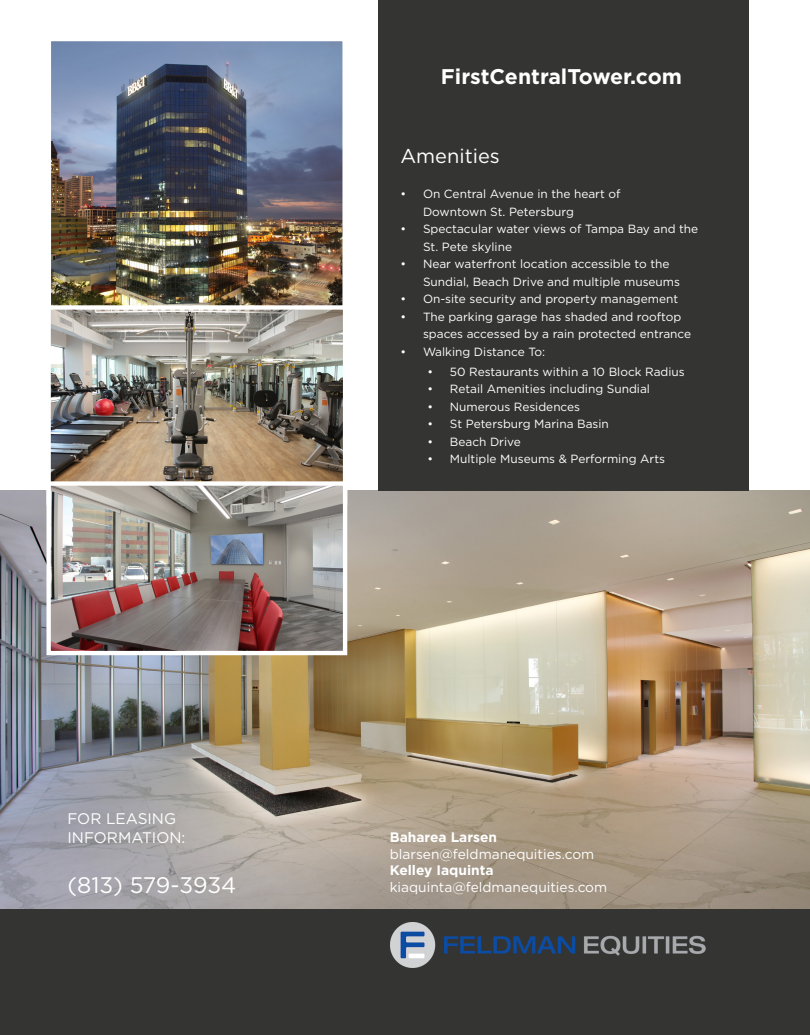
<style>
.page{position:relative;width:810px;height:1035px;background:#fff}
.page>*{position:absolute;margin:0;border:0;box-sizing:border-box;transform-origin:0 0}
.t1{font:22.5px "Gotham";letter-spacing:-.005em;color:#fff}
.t2{font:700 21.25px "Gotham";color:#fff}
.t3{font:20px "Gotham";color:#fff}
.t4{font:15.38px "Gotham";color:#fff}
.t5{font:13.75px "Gotham";color:#fff}
.t6{font:700 13.75px "Gotham";color:#fff}
.t7{font:11.88px/17.5px "Gotham";color:#fff}
</style>
<div class="page">
<div style="left:0;top:908px;width:810px;height:127px;background:#343433"></div>
<img style="left:0;top:491px;width:810px;height:417px">
<div style="left:378px;top:0;width:371px;height:491px;background:#343433"></div>
<img style="left:52px;top:42px;width:290px;height:263px">
<div style="left:45px;top:35px;width:304px;height:318px;border:6px solid #fff"></div>
<img style="left:51px;top:310px;width:291px;height:171px">
<div style="left:46px;top:305px;width:301px;height:201px;border:4px solid #fff"></div>
<img style="left:391px;top:922px;width:315px;height:46px">
<img style="left:51px;top:486px;width:291px;height:164px">
<div style="left:46px;top:481px;width:301px;height:174px;border:4px solid #fff"></div>
<p class="t4" style="left:68px;top:809px;width:110px">FOR LEASING</p>
<p class="t4" style="left:68px;top:828px;width:120px">INFORMATION:</p>
<p class="t1" style="left:68px;top:871px;width:170px">(813) 579-3934</p>
<p class="t2" style="left:441px;top:62px;width:243px">FirstCentralTower.com</p>
<p class="t3" style="left:400px;top:143px;width:101px">Amenities</p>
<p class="t7" style="left:423px;top:185px;width:199px;text-indent:-22px">• On Central Avenue in the heart of<br>Downtown St. Petersburg</p>
<p class="t7" style="left:423px;top:220px;width:277px;text-indent:-22px">• Spectacular water views of Tampa Bay and the<br>St. Pete skyline</p>
<p class="t7" style="left:423px;top:255px;width:259px;text-indent:-22px">• Near waterfront location accessible to the<br>Sundial, Beach Drive and multiple museums</p>
<p class="t7" style="left:400px;top:290px;width:279px">• On-site security and property management</p>
<p class="t7" style="left:423px;top:307px;width:270px;text-indent:-22px">• The parking garage has shaded and rooftop spaces accessed by a rain protected entrance</p>
<p class="t7" style="left:400px;top:342px;width:146px">• Walking Distance To:</p>
<p class="t7" style="left:427px;top:362px;width:259px">• 50 Restaurants within a 10 Block Radius</p>
<p class="t7" style="left:427px;top:380px;width:224px">• Retail Amenities including Sundial</p>
<p class="t7" style="left:427px;top:397px;width:154px">• Numerous Residences</p>
<p class="t7" style="left:427px;top:415px;width:183px">• St Petersburg Marina Basin</p>
<p class="t7" style="left:427px;top:432px;width:95px">• Beach Drive</p>
<p class="t7" style="left:427px;top:450px;width:239px">• Multiple Museums &amp; Performing Arts</p>
<p class="t6" style="left:390px;top:828px;width:109px">Baharea Larsen</p>
<p class="t5" style="left:390px;top:845px;width:206px">blarsen@feldmanequities.com</p>
<p class="t6" style="left:390px;top:861px;width:105px">Kelley Iaquinta</p>
<p class="t5" style="left:390px;top:878px;width:219px">kiaquinta@feldmanequities.com</p>
</div>
